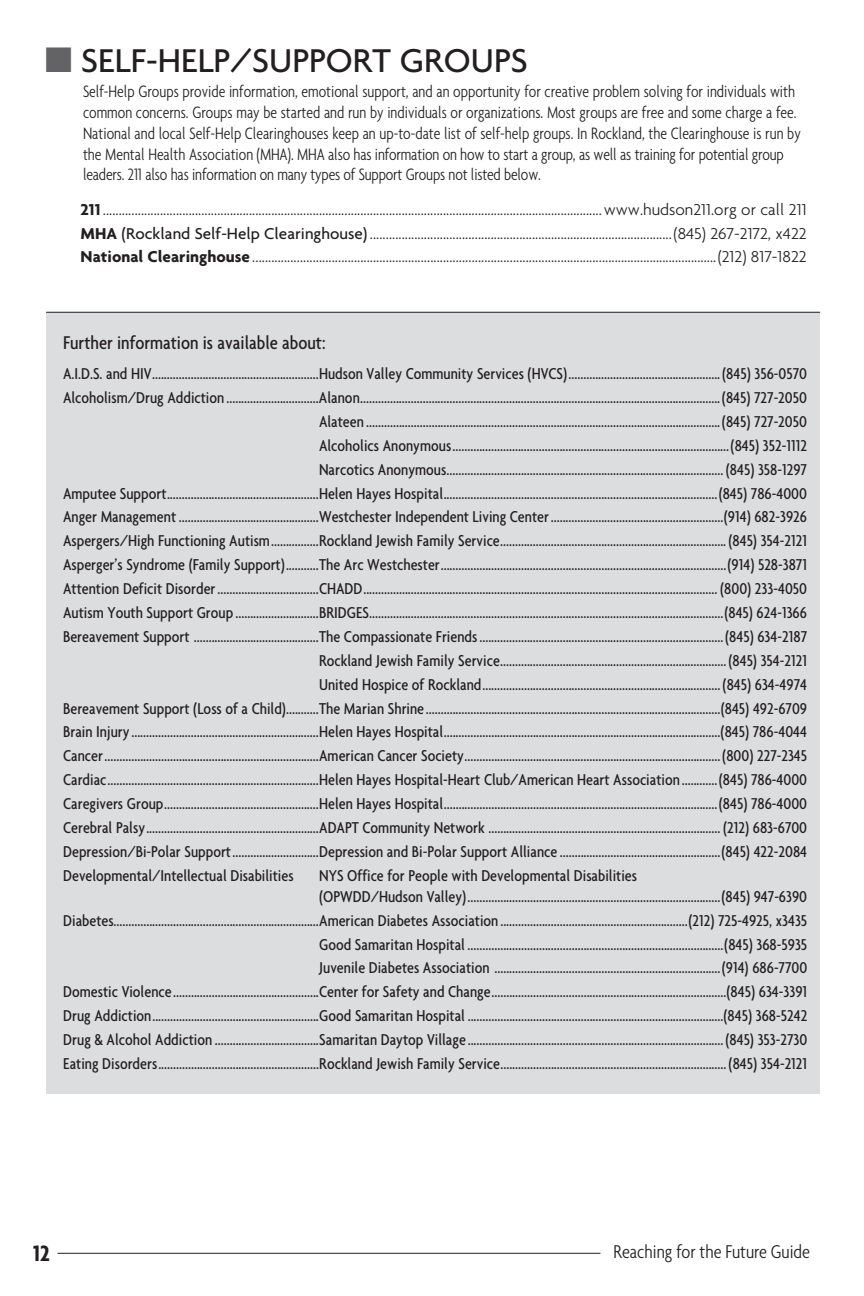
<style>
.page{position:relative;width:864px;height:1296px;background:#fff}
.page>*{position:absolute;margin:0;border:0;box-sizing:border-box;transform-origin:0 0}
.t1{font:500 35.6px "Agenda";color:#231f20}
.t2{font:700 condensed 24px "Agenda";color:#231f20}
.t3{font:500 condensed 20px "Agenda";color:#231f20}
.t4{font:300 condensed 20px "Agenda";color:#231f20}
.t5{font:300 condensed 17.8px/20.8px "Agenda";color:#231f20;scale:.95 1}
.t6{font:500 condensed 17px/23.8px "Agenda";color:#231f20}
.t7{font:300 17px/23.8px "Agenda";color:#231f20;text-align:justify}
.s1{color:#636366}
.s2{font-weight:700}
.s3{font-weight:500}
</style>
<div class="page">
<hr style="left:58px;top:1253px;width:542px;height:1px;background:#231f20">
<div style="left:46px;top:312px;width:774px;height:782px;background:#dcdddf"></div>
<hr style="left:46px;top:312px;width:774px;height:1px;background:#231f20">
<h1 class="t1" style="left:45px;top:39px;width:484px"><span class="s1">■</span> SELF-HELP/SUPPORT GROUPS</h1>
<p class="t5" style="left:83px;top:81px;width:757px">Self-Help Groups provide information, emotional support, and an opportunity for creative problem solving for individuals with common concerns. Groups may be started and run by individuals or organizations. Most groups are free and some charge a fee.<br>National and local Self-Help Clearinghouses keep an up-to-date list of self-help groups. In Rockland, the Clearinghouse is run by the Mental Health Association (MHA). MHA also has information on how to start a group, as well as training for potential group leaders. 211 also has information on many types of Support Groups not listed below.</p>
<p class="t7" style="left:81px;top:197px;width:728px"><span class="s2">211</span>.............................................................................................................................................................www.hudson211.org or call 211<br><span class="s2">MHA</span> <span class="s3">(Rockland Self-Help Clearinghouse)</span> ...............................................................................................(845) 267-2172, x422<br><span class="s2">National Clearinghouse</span> ..................................................................................................................................................(212) 817-1822</p>
<p class="t3" style="left:63px;top:331px;width:264px">Further information is available about:</p>
<p class="t6" style="left:63px;top:361px;width:745px">A.I.D.S. and HIV........................................................Hudson Valley Community Services (HVCS)...................................................(845) 356-0570</p>
<p class="t6" style="left:63px;top:385px;width:745px">Alcoholism/Drug Addiction ...............................Alanon.........................................................................................................................(845) 727-2050</p>
<p class="t6" style="left:319px;top:409px;width:490px">Alateen .......................................................................................................................(845) 727-2050</p>
<p class="t6" style="left:319px;top:433px;width:490px">Alcoholics Anonymous.............................................................................................(845) 352-1112</p>
<p class="t6" style="left:319px;top:457px;width:490px">Narcotics Anonymous............................................................................................. (845) 358-1297</p>
<p class="t6" style="left:63px;top:481px;width:746px">Amputee Support...................................................Helen Hayes Hospital............................................................................................(845) 786-4000</p>
<p class="t6" style="left:63px;top:505px;width:745px">Anger Management ...............................................Westchester Independent Living Center..........................................................(914) 682-3926</p>
<p class="t6" style="left:63px;top:529px;width:745px">Aspergers/High Functioning Autism................Rockland Jewish Family Service............................................................................ (845) 354-2121</p>
<p class="t6" style="left:63px;top:553px;width:746px">Asperger’s Syndrome (Family Support)...........The Arc Westchester................................................................................................(914) 528-3871</p>
<p class="t6" style="left:63px;top:576px;width:745px">Attention Deficit Disorder..................................CHADD....................................................................................................................... (800) 233-4050</p>
<p class="t6" style="left:63px;top:600px;width:745px">Autism Youth Support Group ............................BRIDGES.......................................................................................................................(845) 624-1366</p>
<p class="t6" style="left:63px;top:624px;width:746px">Bereavement Support ..........................................The Compassionate Friends..................................................................................(845) 634-2187</p>
<p class="t6" style="left:319px;top:648px;width:489px">Rockland Jewish Family Service............................................................................ (845) 354-2121</p>
<p class="t6" style="left:319px;top:672px;width:490px">United Hospice of Rockland................................................................................ (845) 634-4974</p>
<p class="t6" style="left:63px;top:696px;width:746px">Bereavement Support (Loss of a Child)...........The Marian Shrine...................................................................................................(845) 492-6709</p>
<p class="t6" style="left:63px;top:720px;width:746px">Brain Injury...............................................................Helen Hayes Hospital.............................................................................................(845) 786-4044</p>
<p class="t6" style="left:63px;top:744px;width:746px">Cancer........................................................................American Cancer Society......................................................................................(800) 227-2345</p>
<p class="t6" style="left:63px;top:768px;width:746px">Cardiac.......................................................................Helen Hayes Hospital-Heart Club/American Heart Association ............(845) 786-4000</p>
<p class="t6" style="left:63px;top:791px;width:746px">Caregivers Group....................................................Helen Hayes Hospital............................................................................................(845) 786-4000</p>
<p class="t6" style="left:63px;top:815px;width:746px">Cerebral Palsy..........................................................ADAPT Community Network .............................................................................. (212) 683-6700</p>
<p class="t6" style="left:63px;top:839px;width:745px">Depression/Bi-Polar Support.............................Depression and Bi-Polar Support Alliance ......................................................(845) 422-2084</p>
<p class="t6" style="left:63px;top:863px;width:232px">Developmental/Intellectual Disabilities</p>
<p class="t6" style="left:319px;top:864px;width:490px;line-height:21px">NYS Office for People with Developmental Disabilities<br>(OPWDD/Hudson Valley).....................................................................................(845) 947-6390</p>
<p class="t6" style="left:63px;top:908px;width:746px;text-align:right">Diabetes.....................................................................American Diabetes Association ...............................................................(212) 725-4925, x3435<br>Good Samaritan Hospital ......................................................................................(845) 368-5935<br>Juvenile Diabetes Association ............................................................................(914) 686-7700<br>Domestic Violence.................................................Center for Safety and Change...............................................................................(845) 634-3391<br>Drug Addiction........................................................Good Samaritan Hospital ......................................................................................(845) 368-5242<br>Drug &amp; Alcohol Addiction ...................................Samaritan Daytop Village......................................................................................(845) 353-2730<br>Eating Disorders......................................................Rockland Jewish Family Service............................................................................ (845) 354-2121</p>
<h2 class="t2" style="left:33px;top:1239px;width:18px">12</h2>
<p class="t4" style="left:614px;top:1240px;width:198px">Reaching for the Future Guide</p>
</div>
